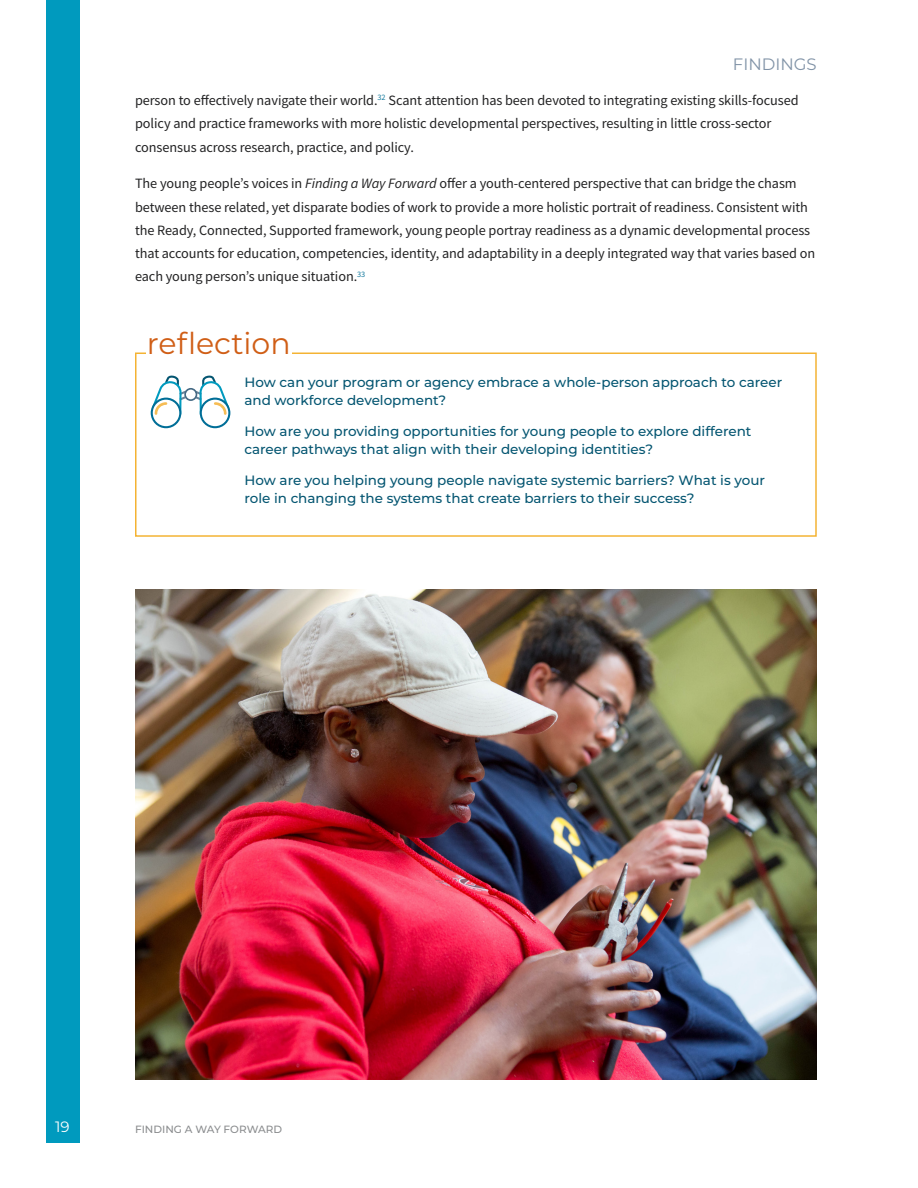
<style>
.page{position:relative;width:918px;height:1188px;background:#fff}
.page>*{position:absolute;margin:0;border:0;box-sizing:border-box;transform-origin:0 0}
.t1{font:30px "Montserrat";color:#d05e16}
.t2{font:16.5px "Montserrat";color:#8193a7}
.t3{font:15px "Montserrat";color:#fff}
.t4{font:14.25px/23.2px "Source Sans Pro";letter-spacing:-.005em;color:#222223}
.t5{font:500 13.5px/18px "Montserrat";color:#045571}
.t6{font:500 10.5px "Montserrat";color:#8a8c8e}
.s1{font-style:italic}
</style>
<div class="page">
<div style="left:46px;top:0;width:33px;height:1142px;background:#009abe"></div>
<div style="left:135px;top:353px;width:682px;height:184px;border:2px solid #f4b333"></div>
<div style="left:146px;top:325px;width:146px;height:35px;background:#fff"></div>
<svg style="left:201px;top:399px;width:28px;height:28px"></svg>
<div style="left:200px;top:398px;width:30px;height:30px;border:2px solid #006e97;border-radius:50%"></div>
<svg style="left:152px;top:399px;width:28px;height:28px"></svg>
<div style="left:151px;top:398px;width:30px;height:30px;border:2px solid #006e97;border-radius:50%"></div>
<svg style="left:151px;top:376px;width:79px;height:42px"></svg>
<div style="left:184px;top:388px;width:13px;height:13px;border:2px solid #456a84;border-radius:50%"></div>
<img style="left:135px;top:590px;width:682px;height:490px">
<p class="t2" style="left:733px;top:53px;width:85px">FINDINGS</p>
<p class="t4" style="left:135px;top:89px;width:665px">person to effectively navigate their world.<sup>32</sup> Scant attention has been devoted to integrating existing skills-focused policy and practice frameworks with more holistic developmental perspectives, resulting in little cross-sector consensus across research, practice, and policy.</p>
<p class="t4" style="left:135px;top:172px;width:682px">The young people’s voices in <span class="s1">Finding a Way Forward</span> offer a youth-centered perspective that can bridge the chasm between these related, yet disparate bodies of work to provide a more holistic portrait of readiness. Consistent with the Ready, Connected, Supported framework, young people portray readiness as a dynamic developmental process that accounts for education, competencies, identity, and adaptability in a deeply integrated way that varies based on each young person’s unique situation.<sup>33</sup></p>
<h1 class="t1" style="left:147px;top:323px;width:145px">reflection</h1>
<p class="t5" style="left:244px;top:372px;width:539px">How can your program or agency embrace a whole-person approach to career and workforce development?</p>
<p class="t5" style="left:244px;top:422px;width:509px">How are you providing opportunities for young people to explore different career pathways that align with their developing identities?</p>
<p class="t5" style="left:244px;top:471px;width:522px">How are you helping young people navigate systemic barriers? What is your role in changing the systems that create barriers to their success?</p>
<p class="t3" style="left:55px;top:1117px;width:16px">19</p>
<p class="t6" style="left:135px;top:1122px;width:149px">FINDING A WAY FORWARD</p>
</div>
